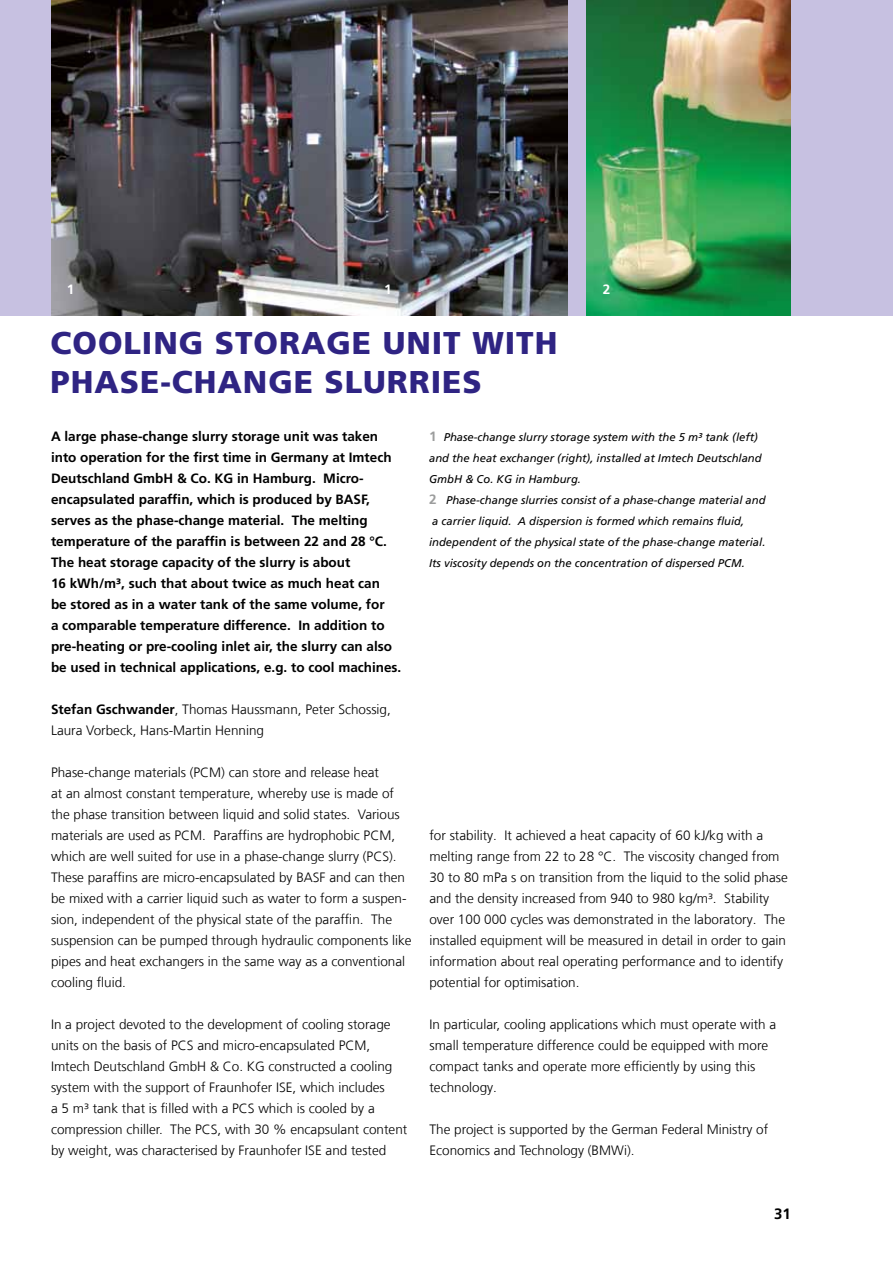
<style>
.page{position:relative;width:893px;height:1263px;background:#fff}
.page>*{position:absolute;margin:0;border:0;box-sizing:border-box;transform-origin:0 0}
.t1{font:900 31.5px/39px "Frutiger LT Com";letter-spacing:.03em;color:#2f2483}
.t2{font:700 15px "Frutiger LT Com";color:#000}
.t3{font:300 13.5px/21px "Frutiger LT Com";color:#000}
.t4{font:700 13.5px/21px "Frutiger LT Com";color:#000}
.t5{font:700 13.5px "Frutiger LT Com";color:#fff}
.t6{font:italic 11.25px/21px "Frutiger LT Com";color:#000}
.s1{font-weight:700}
.s2{font-weight:700;font-style:normal;font-size:13.5px;color:#9c9d9d}
</style>
<div class="page">
<div style="left:0;top:0;width:893px;height:315px;background:#c7c1e1"></div>
<img style="left:51px;top:0;width:517px;height:315px">
<img style="left:587px;top:0;width:204px;height:315px">
<p class="t5" style="left:67px;top:282px;width:9px">1</p>
<p class="t5" style="left:603px;top:282px;width:9px">2</p>
<p class="t5" style="left:384px;top:282px;width:9px">1</p>
<h1 class="t1" style="left:51px;top:323px;width:508px">COOLING STORAGE UNIT WITH<br>PHASE-CHANGE SLURRIES</h1>
<p class="t4" style="left:51px;top:426px;width:352px">A large phase-change slurry storage unit was taken into operation for the first time in Germany at Imtech Deutschland GmbH &amp; Co. KG in Hamburg. Micro&shy;encapsulated paraffin, which is produced by BASF, serves as the phase-change material. The melting temperature of the paraffin is between 22 and 28 °C.<br>The heat storage capacity of the slurry is about<br>16 kWh/m³, such that about twice as much heat can<br>be stored as in a water tank of the same volume, for<br>a comparable temperature difference. In addition to pre-heating or pre-cooling inlet air, the slurry can also be used in technical applications, e.g. to cool machines.</p>
<p class="t3" style="left:51px;top:699px;width:341px"><span class="s1">Stefan Gschwander</span>, Thomas Haussmann, Peter Schossig,<br>Laura Vorbeck, Hans-Martin Henning</p>
<p class="t3" style="left:51px;top:762px;width:362px">Phase-change materials (PCM) can store and release heat<br>at an almost constant temperature, whereby use is made of the phase transition between liquid and solid states. Various materials are used as PCM. Paraffins are hydrophobic PCM, which are well suited for use in a phase-change slurry (PCS).<br>These paraffins are micro-encapsulated by BASF and can then be mixed with a carrier liquid such as water to form a suspen&shy;sion, independent of the physical state of the paraffin. The suspension can be pumped through hydraulic components like pipes and heat exchangers in the same way as a conventional cooling fluid.</p>
<p class="t3" style="left:51px;top:1014px;width:358px">In a project devoted to the development of cooling storage units on the basis of PCS and micro-encapsulated PCM, Imtech Deutschland GmbH &amp; Co. KG constructed a cooling system with the support of Fraunhofer ISE, which includes<br>a 5 m³ tank that is filled with a PCS which is cooled by a compression chiller. The PCS, with 30 % encapsulant content by weight, was characterised by Fraunhofer ISE and tested</p>
<p class="t6" style="left:429px;top:427px;width:338px"><span class="s2">1</span> Phase-change slurry storage system with the 5 m³ tank (left) and the heat exchanger (right), installed at Imtech Deutschland GmbH &amp; Co. KG in Hamburg.<br><span class="s2">2</span> Phase-change slurries consist of a phase-change material and a carrier liquid. A dispersion is formed which remains fluid, independent of the physical state of the phase-change material.<br>Its viscosity depends on the concentration of dispersed PCM.</p>
<p class="t3" style="left:429px;top:825px;width:360px">for stability. It achieved a heat capacity of 60 kJ/kg with a melting range from 22 to 28 °C. The viscosity changed from 30 to 80 mPa s on transition from the liquid to the solid phase and the density increased from 940 to 980 kg/m³. Stability over 100 000 cycles was demonstrated in the laboratory. The installed equipment will be measured in detail in order to gain information about real operating performance and to identify potential for optimisation.</p>
<p class="t3" style="left:429px;top:1014px;width:348px">In particular, cooling applications which must operate with a small temperature difference could be equipped with more compact tanks and operate more efficiently by using this technology.</p>
<p class="t3" style="left:429px;top:1119px;width:340px">The project is supported by the German Federal Ministry of<br>Economics and Technology (BMWi).</p>
<p class="t2" style="left:774px;top:1205px;width:18px">31</p>
</div>
